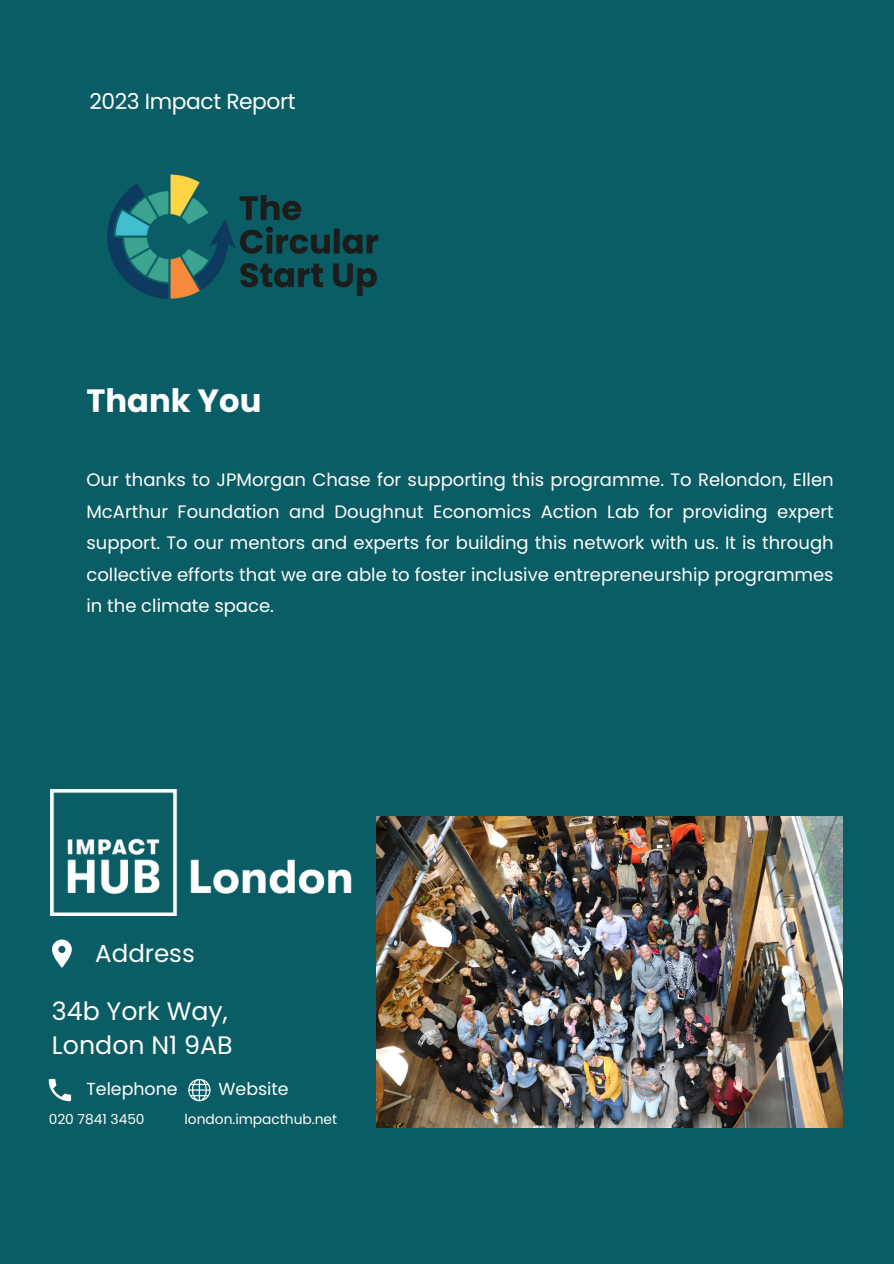
<style>
.page{position:relative;width:894px;height:1264px;background:#fff}
.page>*{position:absolute;margin:0;border:0;box-sizing:border-box;transform-origin:0 0}
.t1{font:700 32.25px "Poppins";color:#fff}
.t2{font:25.2px/34.8px "Poppins";color:#fff}
.t3{font:24.45px "Poppins";color:#fff}
.t4{font:21.75px "Poppins";letter-spacing:-.02em;color:#fff}
.t5{font:18px/31.5px "Poppins";color:#fff;text-align:justify}
.t6{font:17.4px "Poppins";color:#fff}
.t7{font:13.8px "Poppins";color:#fff}
</style>
<div class="page">
<div style="left:0;top:0;width:893px;height:1263px;background:#0a5d64"></div>
<svg style="left:52px;top:939px;width:20px;height:28px"></svg>
<svg style="left:49px;top:1078px;width:22px;height:23px"></svg>
<svg style="left:188px;top:1078px;width:22px;height:23px"></svg>
<img style="left:50px;top:789px;width:302px;height:126px">
<img style="left:107px;top:174px;width:272px;height:125px">
<img style="left:376px;top:816px;width:466px;height:311px">
<h4 class="t4" style="left:89px;top:86px;width:208px">2023 Impact Report</h4>
<p class="t1" style="left:86px;top:378px;width:176px">Thank You</p>
<h4 class="t5" style="left:86px;top:464px;width:748px">Our thanks to JPMorgan Chase for supporting this programme. To Relondon, Ellen McArthur Foundation and Doughnut Economics Action Lab for providing expert support. To our mentors and experts for building this network with us. It is through collective efforts that we are able to foster inclusive entrepreneurship programmes in the climate space.</h4>
<p class="t3" style="left:95px;top:936px;width:101px">Address</p>
<p class="t2" style="left:52px;top:993px;width:182px">34b York Way,<br>London N1 9AB</p>
<h2 class="t6" style="left:86px;top:1077px;width:93px">Telephone</h2>
<h2 class="t7" style="left:49px;top:1109px;width:97px">020 7841 3450</h2>
<p class="t6" style="left:218px;top:1077px;width:71px">Website</p>
<p class="t7" style="left:184px;top:1109px;width:154px">london.impacthub.net</p>
</div>
